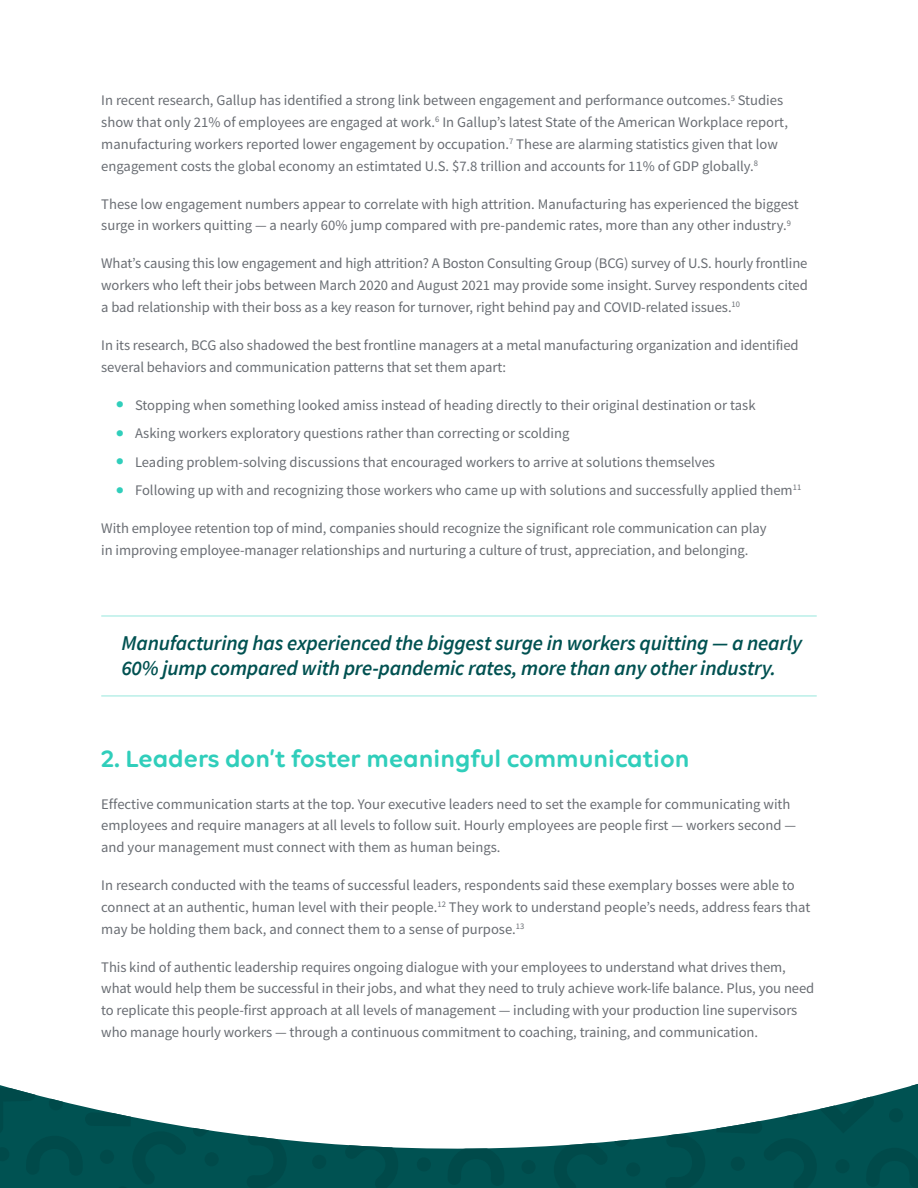
<style>
.page{position:relative;width:918px;height:1188px;background:#fff}
.page>*{position:absolute;margin:0;border:0;box-sizing:border-box;transform-origin:0 0}
.Subhead_-_large{font:600 25.5px "Volte Rounded";color:#30cebb}
.callout_1_-_rules_ov{font:italic 600 21px/25.2px "Source Sans Pro";letter-spacing:-.01em;color:#005151}
.body_-_default_tex{font:14.7px/21.8px "Source Sans Pro";letter-spacing:-.005em;color:#696d73}
.s1{font-family:"Volte Rounded";font-size:27px;color:#30cebb}
</style>
<div class="page">
<svg style="left:234px;top:1128px;width:482px;height:60px;background:#276c6c"></svg>
<svg style="left:614px;top:1128px;width:40px;height:19px"></svg>
<svg style="left:247px;top:1132px;width:40px;height:56px;background:#1a6060"></svg>
<svg style="left:298px;top:1128px;width:310px;height:60px"></svg>
<div style="left:626px;top:1162px;width:14px;height:15px;background:#004a4a;border-radius:50%"></div>
<div style="left:521px;top:1160px;width:15px;height:14px;background:#004a4a;border-radius:50%"></div>
<div style="left:417px;top:1157px;width:14px;height:15px;background:#004a4a;border-radius:50%"></div>
<div style="left:312px;top:1155px;width:14px;height:14px;background:#004a4a;border-radius:50%"></div>
<div style="left:665px;top:1134px;width:41px;height:54px;background:#004e4e"></div>
<svg style="left:716px;top:1084px;width:202px;height:104px"></svg>
<div style="left:835px;top:1159px;width:15px;height:14px;background:#004a4a;border-radius:50%"></div>
<div style="left:731px;top:1157px;width:14px;height:14px;background:#004a4a;border-radius:50%"></div>
<div style="left:889px;top:1108px;width:14px;height:14px;background:#004a4a;border-radius:50%"></div>
<svg style="left:784px;top:1106px;width:15px;height:14px"></svg>
<svg style="left:0;top:1085px;width:234px;height:103px"></svg>
<div style="left:153px;top:1099px;width:15px;height:14px;background:#fff;border-radius:50%"></div>
<svg style="left:49px;top:1096px;width:14px;height:14px"></svg>
<hr style="left:101px;top:616px;width:716px;height:1px;background:#97e7dd">
<hr style="left:101px;top:696px;width:716px;height:1px;background:#97e7dd">
<p class="body_-_default_tex" style="left:101px;top:90px;width:688px">In recent research, Gallup has identified a strong link between engagement and performance outcomes.<sup>5</sup> Studies show that only 21% of employees are engaged at work.<sup>6</sup> In Gallup’s latest State of the American Workplace report, manufacturing workers reported lower engagement by occupation.<sup>7</sup> These are alarming statistics given that low engagement costs the global economy an estimtated U.S. $7.8 trillion and accounts for 11% of GDP globally.<sup>8</sup></p>
<p class="body_-_default_tex" style="left:101px;top:193px;width:699px">These low engagement numbers appear to correlate with high attrition. Manufacturing has experienced the biggest surge in workers quitting — a nearly 60% jump compared with pre-pandemic rates, more than any other industry.<sup>9</sup></p>
<p class="body_-_default_tex" style="left:101px;top:253px;width:708px;text-align:justify">What’s causing this low engagement and high attrition? A Boston Consulting Group (BCG) survey of U.S. hourly frontline workers who left their jobs between March 2020 and August 2021 may provide some insight. Survey respondents cited a bad relationship with their boss as a key reason for turnover, right behind pay and COVID-related issues.<sup>10</sup></p>
<p class="body_-_default_tex" style="left:101px;top:334px;width:699px">In its research, BCG also shadowed the best frontline managers at a metal manufacturing organization and identified several behaviors and communication patterns that set them apart:</p>
<p class="body_-_default_tex" style="left:115px;top:394px;width:642px"><span class="s1">•</span> Stopping when something looked amiss instead of heading directly to their original destination or task</p>
<p class="body_-_default_tex" style="left:115px;top:422px;width:456px"><span class="s1">•</span> Asking workers exploratory questions rather than correcting or scolding</p>
<p class="body_-_default_tex" style="left:115px;top:451px;width:602px"><span class="s1">•</span> Leading problem-solving discussions that encouraged workers to arrive at solutions themselves</p>
<p class="body_-_default_tex" style="left:115px;top:479px;width:688px"><span class="s1">•</span> Following up with and recognizing those workers who came up with solutions and successfully applied them<sup>11</sup></p>
<p class="body_-_default_tex" style="left:101px;top:517px;width:667px">With employee retention top of mind, companies should recognize the significant role communication can play in improving employee-manager relationships and nurturing a culture of trust, appreciation, and belonging.</p>
<p class="callout_1_-_rules_ov" style="left:122px;top:630px;width:682px">Manufacturing has experienced the biggest surge in workers quitting — a nearly<br>60% jump compared with pre-pandemic rates, more than any other industry.</p>
<p class="Subhead_-_large" style="left:101px;top:743px;width:590px">2. Leaders don’t foster meaningful communication</p>
<p class="body_-_default_tex" style="left:101px;top:793px;width:697px">Effective communication starts at the top. Your executive leaders need to set the example for communicating with employees and require managers at all levels to follow suit. Hourly employees are people first — workers second — and your management must connect with them as human beings.</p>
<p class="body_-_default_tex" style="left:101px;top:874px;width:711px">In research conducted with the teams of successful leaders, respondents said these exemplary bosses were able to connect at an authentic, human level with their people.<sup>12</sup> They work to understand people’s needs, address fears that may be holding them back, and connect them to a sense of purpose.<sup>13</sup></p>
<p class="body_-_default_tex" style="left:101px;top:956px;width:715px">This kind of authentic leadership requires ongoing dialogue with your employees to understand what drives them, what would help them be successful in their jobs, and what they need to truly achieve work-life balance. Plus, you need to replicate this people-first approach at all levels of management — including with your production line supervisors who manage hourly workers — through a continuous commitment to coaching, training, and communication.</p>
</div>
